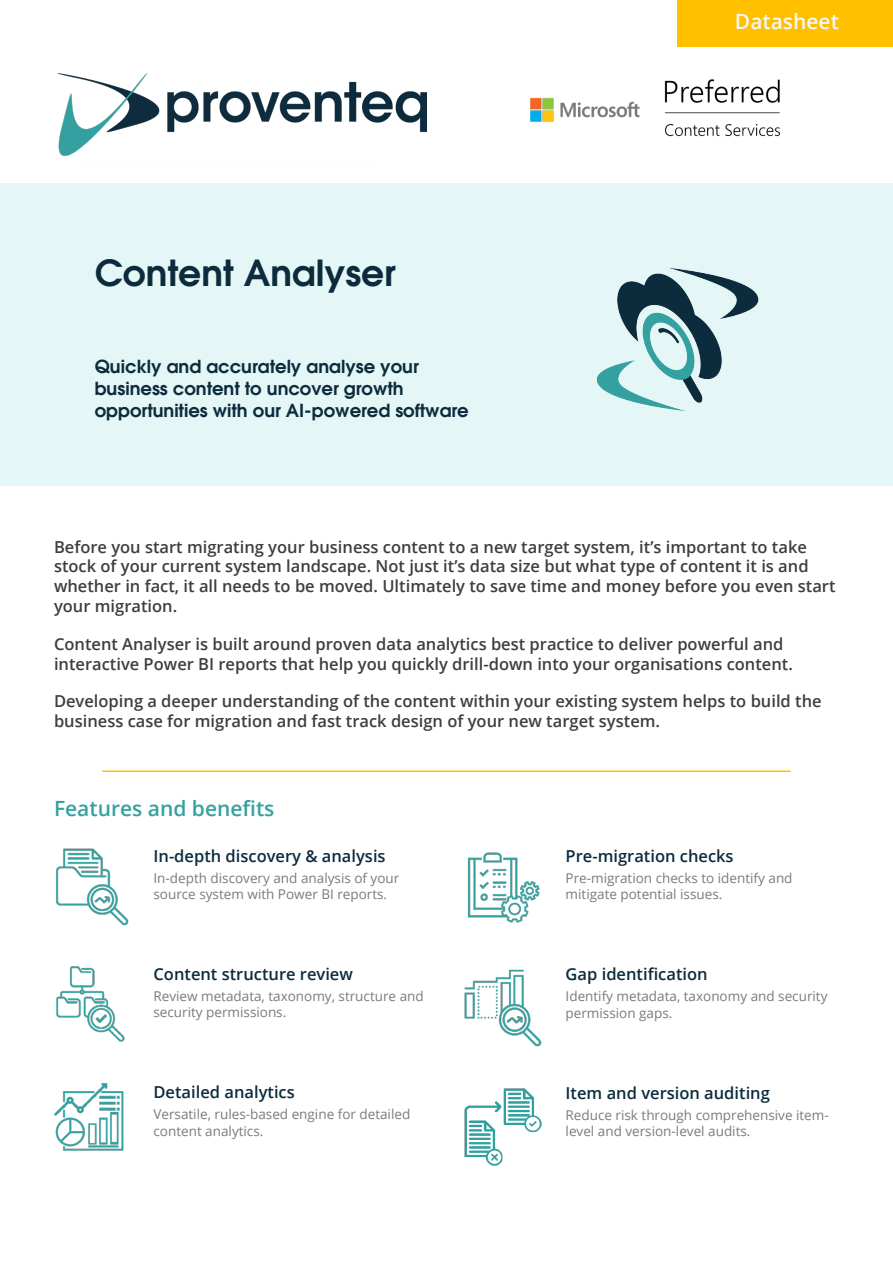
<style>
.page{position:relative;width:893px;height:1263px;background:#fff}
.page>*{position:absolute;margin:0;border:0;box-sizing:border-box;transform-origin:0 0}
.Body_Text{font:600 36px "Avant Garde";color:#0c2b3d}
.Body_Text-2{font:600 21px "Open Sans";color:#34a1a0}
.Body_Text-3{font:600 21px "Open Sans";color:#f7f7f8}
.Body_Text-4{font:600 18px/21.6px "Avant Garde";color:#0c2b3d}
.Body_Text-5{font:600 16.5px/19.8px "Open Sans";color:#3e3e3f}
.Body_Text-6{font:600 16.5px "Open Sans";color:#0c2b3d}
.Body_Text-7{font:13.5px/16.2px "Open Sans";color:#7b7b7a}
</style>
<div class="page">
<div style="left:0;top:183px;width:893px;height:302px;background:#e4f6f5"></div>
<div style="left:677px;top:0;width:216px;height:46px;background:#ffc000"></div>
<hr style="left:77px;top:164px;width:302px;height:1px;background:#f7f7f8">
<img style="left:57px;top:73px;width:369px;height:83px">
<img style="left:596px;top:268px;width:163px;height:143px">
<img style="left:530px;top:79px;width:251px;height:58px">
<img style="left:56px;top:848px;width:73px;height:78px">
<img style="left:56px;top:966px;width:69px;height:76px">
<img style="left:54px;top:1083px;width:70px;height:68px">
<img style="left:467px;top:852px;width:73px;height:71px">
<img style="left:464px;top:969px;width:78px;height:78px">
<img style="left:464px;top:1088px;width:78px;height:78px">
<hr style="left:102px;top:770px;width:689px;height:2px;background:#ffc000">
<p class="Body_Text" style="left:95px;top:249px;width:302px">Content Analyser</p>
<p class="Body_Text-4" style="left:95px;top:356px;width:376px">Quickly and accurately analyse your business content to uncover growth opportunities with our AI-powered software</p>
<p class="Body_Text-3" style="left:696px;top:7px;width:98px">Product S</p>
<p class="Body_Text-3" style="left:735px;top:7px;width:106px">Datasheet</p>
<p class="Body_Text-5" style="left:54px;top:536px;width:783px">Before you start migrating your business content to a new target system, it’s important to take stock of your current system landscape. Not just it’s data size but what type of content it is and whether in fact, it all needs to be moved. Ultimately to save time and money before you even start your migration.</p>
<p class="Body_Text-5" style="left:54px;top:633px;width:740px">Content Analyser is built around proven data analytics best practice to deliver powerful and interactive Power BI reports that help you quickly drill-down into your organisations content.</p>
<p class="Body_Text-5" style="left:54px;top:691px;width:769px">Developing a deeper understanding of the content within your existing system helps to build the business case for migration and fast track design of your new target system.</p>
<p class="Body_Text-2" style="left:54px;top:794px;width:222px">Features and benefits</p>
<p class="Body_Text-6" style="left:153px;top:845px;width:234px">In-depth discovery &amp; analysis</p>
<p class="Body_Text-7" style="left:153px;top:870px;width:247px">In-depth discovery and analysis of your source system with Power BI reports.</p>
<p class="Body_Text-6" style="left:153px;top:963px;width:201px">Content structure review</p>
<p class="Body_Text-7" style="left:153px;top:988px;width:272px">Review metadata, taxonomy, structure and security permissions.</p>
<p class="Body_Text-6" style="left:153px;top:1081px;width:143px">Detailed analytics</p>
<p class="Body_Text-7" style="left:153px;top:1106px;width:258px">Versatile, rules-based engine for detailed content analytics.</p>
<p class="Body_Text-6" style="left:566px;top:845px;width:170px">Pre-migration checks</p>
<p class="Body_Text-7" style="left:566px;top:870px;width:228px">Pre-migration checks to identify and mitigate potential issues.</p>
<p class="Body_Text-6" style="left:566px;top:963px;width:144px">Gap identification</p>
<p class="Body_Text-7" style="left:566px;top:988px;width:263px">Identify metadata, taxonomy and security permission gaps.</p>
<p class="Body_Text-6" style="left:566px;top:1081px;width:206px">Item and version auditing</p>
<p class="Body_Text-7" style="left:566px;top:1106px;width:265px">Reduce risk through comprehensive item&shy;level and version-level audits.</p>
</div>
